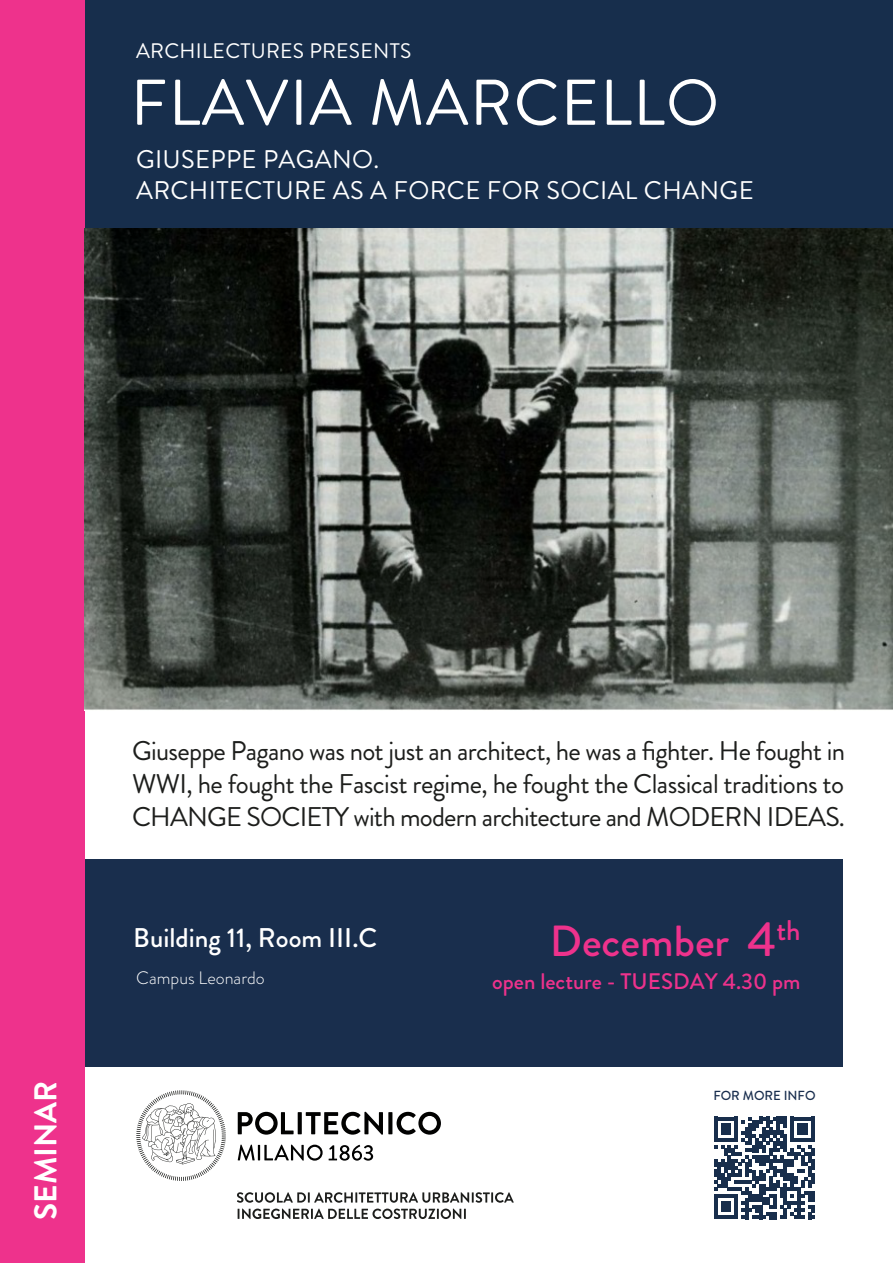
<style>
.page{position:relative;width:893px;height:1263px;background:#fff}
.page>*{position:absolute;margin:0;border:0;box-sizing:border-box;transform-origin:0 0}
.t1{font:64.5px "Brandon Grotesque";letter-spacing:.02em;color:#fff}
.t2{font:500 43.5px "Brandon Grotesque";color:#ee328c}
.t3{font:700 31.5px "Brandon Grotesque";letter-spacing:-.005em;color:#fff}
.t4{font:500 28.5px "Brandon Grotesque";color:#ee328c}
.t5{font:27px/33px "Brandon Grotesque";letter-spacing:-.03em;color:#1d1e1c;text-align:justify}
.t6{font:500 27px "Brandon Grotesque";color:#fff}
.t7{font:25.5px/30.6px "Brandon Grotesque";letter-spacing:.015em;color:#fff}
.t8{font:500 22.5px "Brandon Grotesque";color:#ee328c}
.t9{font:21px "Brandon Grotesque";letter-spacing:.015em;color:#fff}
.t10{font:300 18px "Brandon Grotesque";color:#fff}
.t11{font:500 13.2px "Brandon Grotesque";color:#192e4e}
.s1{font-size:48.75px}
</style>
<div class="page">
<div style="left:79px;top:0;width:814px;height:229px;background:#172e4c"></div>
<div style="left:1px;top:859px;width:842px;height:207px;background:#192e4d"></div>
<div style="left:0;top:0;width:85px;height:1263px;background:#ee328c"></div>
<svg style="left:714px;top:1117px;width:101px;height:102px"></svg>
<svg style="left:238px;top:1145px;width:135px;height:15px"></svg>
<svg style="left:238px;top:1112px;width:203px;height:23px"></svg>
<svg style="left:136px;top:1090px;width:90px;height:91px"></svg>
<svg style="left:237px;top:1192px;width:277px;height:27px"></svg>
<img style="left:85px;top:229px;width:808px;height:481px">
<p class="t9" style="left:136px;top:37px;width:277px">ARCHILECTURES PRESENTS</p>
<h1 class="t1" style="left:131px;top:58px;width:590px">FLAVIA MARCELLO</h1>
<p class="t7" style="left:136px;top:145px;width:619px">GIUSEPPE PAGANO.<br>ARCHITECTURE AS A FORCE FOR SOCIAL CHANGE</p>
<p class="t5" style="left:132px;top:735px;width:714px">Giuseppe Pagano was not just an architect, he was a fighter. He fought in WWI, he fought the Fascist regime, he fought the Classical traditions to CHANGE SOCIETY with modern architecture and MODERN IDEAS.</p>
<p class="t6" style="left:133px;top:918px;width:246px">Building 11, Room III.C</p>
<p class="t10" style="left:136px;top:965px;width:130px">Campus Leonardo</p>
<p class="t4" style="left:747px;top:910px;width:55px"><span class="s1">4</span>th</p>
<h2 class="t2" style="left:550px;top:911px;width:181px">December</h2>
<p class="t8" style="left:492px;top:965px;width:310px">open lecture - TUESDAY 4.30 pm</p>
<p class="t3" style="left:24px;top:1219px;width:140px;rotate:-90deg">SEMINAR</p>
<p class="t11" style="left:713px;top:1086px;width:104px">FOR MORE INFO</p>
</div>
